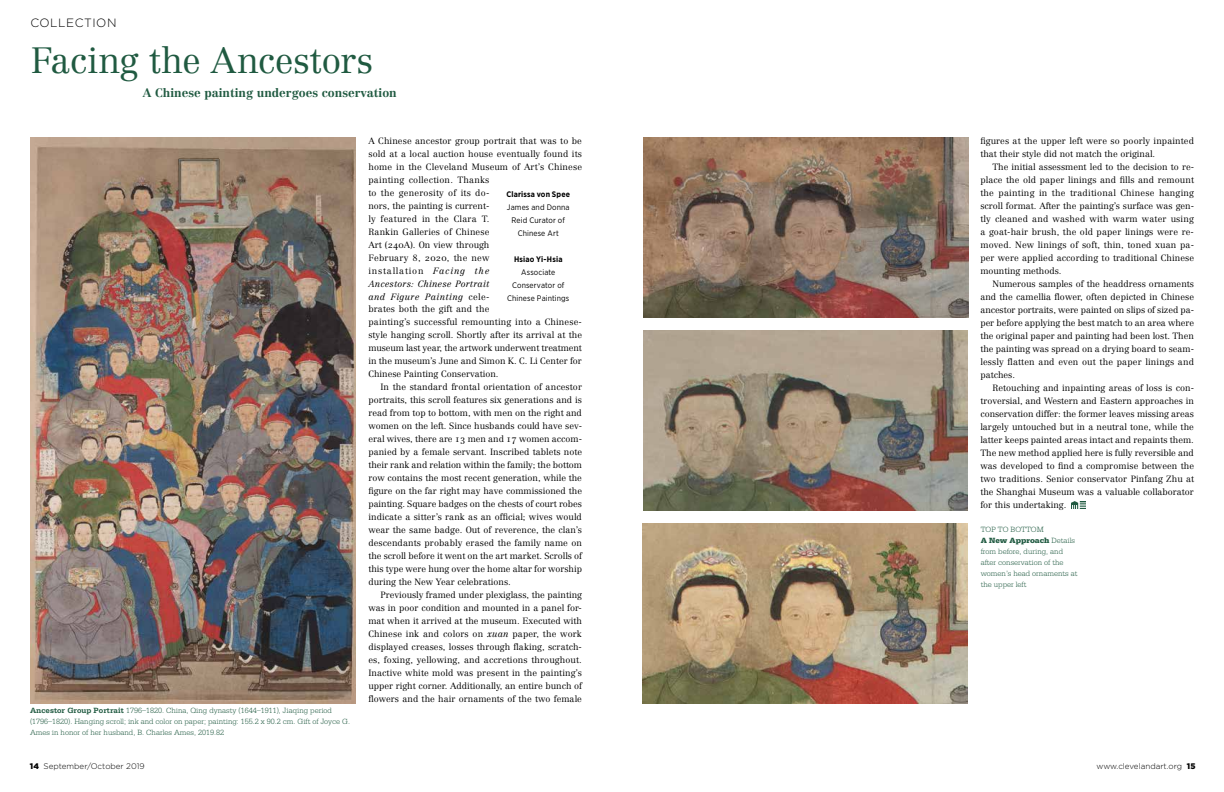
<style>
.page{position:relative;width:1224px;height:792px;background:#fff}
.page>*{position:absolute;margin:0;border:0;box-sizing:border-box;transform-origin:0 0}
.t1{font:300 36px "Centennial";letter-spacing:-.01em;color:#205a41}
.t2{font:12px "Centennial Bold Os F";color:#205a41}
.t3{font:300 12px "Gotham";letter-spacing:.045em;color:#000}
.t4{font:300 9px/13px "Centennial";letter-spacing:.01em;color:#000;text-align:justify}
.t5{font:300 8.1px "Gotham";color:#000}
.t6{font:300 8px/11px "Serifa";color:#205a41}
.t7{font:8px/13px "Gotham Narrow";letter-spacing:.015em;color:#000;text-align:center}
.t8{font:700 8px "Gotham Narrow";letter-spacing:.02em;color:#000}
.s1{font-weight:700}
.s2{font-family:"Centennial Light SC";font-weight:400}
.s3{font-style:italic}
.s4{font-weight:900}
</style>
<div class="page">
<img style="left:643px;top:137px;width:325px;height:180px">
<img style="left:643px;top:330px;width:324px;height:180px">
<img style="left:643px;top:523px;width:324px;height:180px">
<img style="left:30px;top:137px;width:326px;height:566px">
<img style="left:1072px;top:502px;width:14px;height:6px">
<h2 class="t3" style="left:30px;top:15px;width:88px">COLLECTION</h2>
<h1 class="t1" style="left:30px;top:39px;width:344px">Facing the Ancestors</h1>
<h2 class="t2" style="left:143px;top:86px;width:256px">A Chinese painting undergoes conservation</h2>
<p class="t6" style="left:30px;top:705px;width:322px"><span class="s1">Ancestor Group Portrait</span> 1796–1820. China, Qing dynasty (1644–1911), Jiaqing period (1796–1820). Hanging scroll; ink and color on paper; painting: 155.2 x 90.2 cm. Gift of Joyce G.<br>Ames in honor of her husband, B. Charles Ames, 2019.82</p>
<p class="t4" style="left:368px;top:134px;width:215px;text-align:left">A Chinese ancestor group portrait that was to be sold at a local auction house eventually found its home in the Cleveland Museum of Art’s Chinese painting collection. Thanks<br>to the generosity of its do-<br>nors, the painting is current-<br>ly featured in the Clara T.<br>Rankin Galleries of Chinese<br>Art (<span class="s2">240</span>A). On view through<br>February <span class="s2">8</span>, <span class="s2">2020</span>, the new<br>installation <span class="s3">Facing the<br>Ancestors: Chinese Portrait<br>and Figure Painting</span> cele-<br>brates both the gift and the<br>painting’s successful remounting into a Chinese&shy;style hanging scroll. Shortly after its arrival at the museum last year, the artwork underwent treatment in the museum’s June and Simon K. C. Li Center for Chinese Painting Conservation.</p>
<p class="t4" style="left:368px;top:381px;width:215px;text-indent:12px">In the standard frontal orientation of ancestor portraits, this scroll features six generations and is read from top to bottom, with men on the right and women on the left. Since husbands could have sev&shy;eral wives, there are <span class="s2">13</span> men and <span class="s2">17</span> women accom&shy;panied by a female servant. Inscribed tablets note their rank and relation within the family; the bottom row contains the most recent generation, while the figure on the far right may have commissioned the painting. Square badges on the chests of court robes indicate a sitter’s rank as an official; wives would wear the same badge. Out of reverence, the clan’s descendants probably erased the family name on the scroll before it went on the art market. Scrolls of this type were hung over the home altar for worship during the New Year celebrations.</p>
<p class="t4" style="left:368px;top:589px;width:215px;text-indent:12px">Previously framed under plexiglass, the painting was in poor condition and mounted in a panel for&shy;mat when it arrived at the museum. Executed with Chinese ink and colors on <span class="s3">xuan</span> paper, the work displayed creases, losses through flaking, scratch&shy;es, foxing, yellowing, and accretions throughout.<br>Inactive white mold was present in the painting’s upper right corner. Additionally, an entire bunch of flowers and the hair ornaments of the two female</p>
<p class="t8" style="left:507px;top:189px;width:65px">Clarissa von Spee</p>
<p class="t7" style="left:507px;top:200px;width:64px">James and Donna<br>Reid Curator of<br>Chinese Art</p>
<p class="t8" style="left:514px;top:254px;width:50px">Hsiao Yi-Hsia</p>
<p class="t7" style="left:507px;top:265px;width:64px">Associate<br>Conservator of<br>Chinese Paintings</p>
<p class="t4" style="left:980px;top:135px;width:215px">figures at the upper left were so poorly inpainted that their style did not match the original.</p>
<p class="t4" style="left:980px;top:161px;width:215px;text-indent:12px">The initial assessment led to the decision to re&shy;place the old paper linings and fills and remount the painting in the traditional Chinese hanging scroll format. After the painting’s surface was gen&shy;tly cleaned and washed with warm water using a goat-hair brush, the old paper linings were re&shy;moved. New linings of soft, thin, toned xuan pa&shy;per were applied according to traditional Chinese mounting methods.</p>
<p class="t4" style="left:980px;top:278px;width:215px;text-indent:12px">Numerous samples of the headdress ornaments and the camellia flower, often depicted in Chinese ancestor portraits, were painted on slips of sized pa&shy;per before applying the best match to an area where the original paper and painting had been lost. Then the painting was spread on a drying board to seam&shy;lessly flatten and even out the paper linings and patches.</p>
<p class="t4" style="left:980px;top:381px;width:215px;text-indent:12px">Retouching and inpainting areas of loss is con&shy;troversial, and Western and Eastern approaches in conservation differ: the former leaves missing areas largely untouched but in a neutral tone, while the latter keeps painted areas intact and repaints them.<br>The new method applied here is fully reversible and was developed to find a compromise between the two traditions. Senior conservator Pinfang Zhu at the Shanghai Museum was a valuable collaborator for this undertaking.</p>
<p class="t6" style="left:981px;top:524px;width:98px">TOP TO BOTTOM<br><span class="s4">A New Approach</span> Details from before, during, and after conservation of the women’s head ornaments at the upper left</p>
<p class="t5" style="left:30px;top:762px;width:116px"><span class="s4">14</span> September/October 2019</p>
<p class="t5" style="left:1096px;top:762px;width:101px">www.clevelandart.org <span class="s4">15</span></p>
</div>
